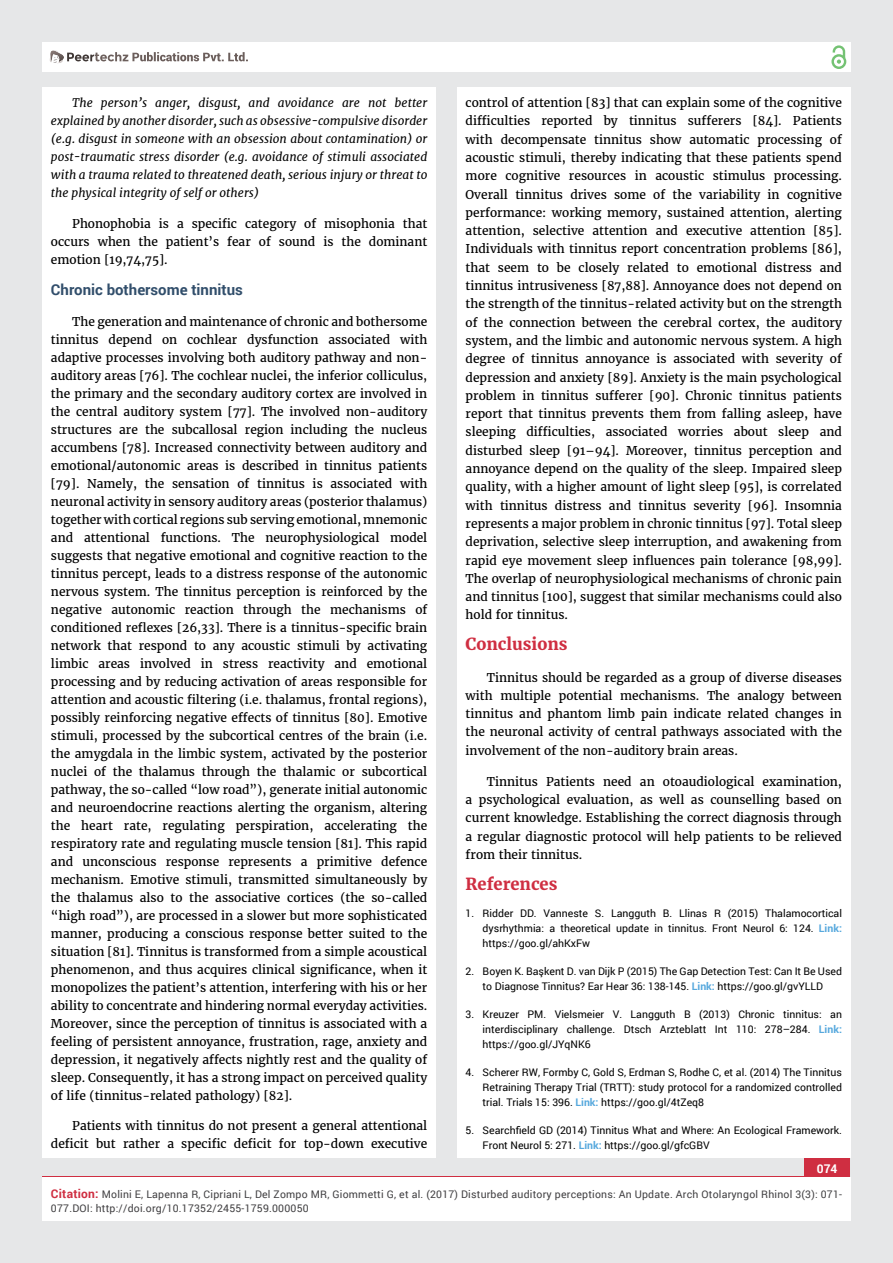
<style>
.page{position:relative;width:893px;height:1263px;background:#e6e7e8}
.page>*{position:absolute;margin:0;border:0;box-sizing:border-box;transform-origin:0 0}
.t1{font:700 16.5px "Merriweather";color:#cf2e41}
.t2{font:700 15px "Roboto";color:#314e6b}
.t3{font:12px/18px "Merriweather";color:#000;text-align:justify}
.t4{font:italic 12px/18px "Merriweather";color:#000;text-align:justify}
.t5{font:700 12px "Roboto";color:#fff}
.t6{font:10.5px/15px "Roboto";color:#000;text-align:justify}
.t7{font:10.5px/13.5px "Roboto";letter-spacing:.02em;color:#414042}
.s1{font-weight:700;color:#56a8dd}
.s2{font-weight:700;font-size:12px;color:#cf2e41}
</style>
<div class="page">
<div style="left:42px;top:43px;width:808px;height:29px;background:#fff"></div>
<div style="left:831px;top:54px;width:15px;height:15px;border:2px solid #74c273;border-radius:50%"></div>
<svg style="left:831px;top:45px;width:15px;height:19px"></svg>
<div style="left:804px;top:1157px;width:46px;height:43px;background:#cf2e41"></div>
<svg style="left:49px;top:50px;width:199px;height:14px"></svg>
<div style="left:42px;top:1177px;width:808px;height:43px;background:#fff"></div>
<div style="left:42px;top:87px;width:394px;height:1071px;background:#fff"></div>
<div style="left:457px;top:87px;width:393px;height:1071px;background:#fff"></div>
<p class="t4" style="left:51px;top:94px;width:378px;text-indent:21px">The person’s anger, disgust, and avoidance are not better explained by another disorder, such as obsessive-compulsive disorder (e.g. disgust in someone with an obsession about contamination) or post-traumatic stress disorder (e.g. avoidance of stimuli associated with a trauma related to threatened death, serious injury or threat to the physical integrity of self or others)</p>
<p class="t3" style="left:51px;top:215px;width:378px;text-indent:21px">Phonophobia is a specific category of misophonia that occurs when the patient’s fear of sound is the dominant emotion [19,74,75].</p>
<p class="t2" style="left:51px;top:279px;width:193px">Chronic bothersome tinnitus</p>
<p class="t3" style="left:51px;top:312px;width:378px;text-indent:21px">The generation and maintenance of chronic and bothersome tinnitus depend on cochlear dysfunction associated with adaptive processes involving both auditory pathway and non&shy;auditory areas [76]. The cochlear nuclei, the inferior colliculus, the primary and the secondary auditory cortex are involved in the central auditory system [77]. The involved non-auditory structures are the subcallosal region including the nucleus accumbens [78]. Increased connectivity between auditory and emotional/autonomic areas is described in tinnitus patients [79]. Namely, the sensation of tinnitus is associated with neuronal activity in sensory auditory areas (posterior thalamus) together with cortical regions sub serving emotional, mnemonic and attentional functions. The neurophysiological model suggests that negative emotional and cognitive reaction to the tinnitus percept, leads to a distress response of the autonomic nervous system. The tinnitus perception is reinforced by the negative autonomic reaction through the mechanisms of conditioned reflexes [26,33]. There is a tinnitus-specific brain network that respond to any acoustic stimuli by activating limbic areas involved in stress reactivity and emotional processing and by reducing activation of areas responsible for attention and acoustic filtering (i.e. thalamus, frontal regions), possibly reinforcing negative effects of tinnitus [80]. Emotive stimuli, processed by the subcortical centres of the brain (i.e. the amygdala in the limbic system, activated by the posterior nuclei of the thalamus through the thalamic or subcortical pathway, the so-called “low road”), generate initial autonomic and neuroendocrine reactions alerting the organism, altering the heart rate, regulating perspiration, accelerating the respiratory rate and regulating muscle tension [81]. This rapid and unconscious response represents a primitive defence mechanism. Emotive stimuli, transmitted simultaneously by the thalamus also to the associative cortices (the so-called “high road”), are processed in a slower but more sophisticated manner, producing a conscious response better suited to the situation [81]. Tinnitus is transformed from a simple acoustical phenomenon, and thus acquires clinical significance, when it monopolizes the patient’s attention, interfering with his or her ability to concentrate and hindering normal everyday activities.<br>Moreover, since the perception of tinnitus is associated with a feeling of persistent annoyance, frustration, rage, anxiety and depression, it negatively affects nightly rest and the quality of sleep. Consequently, it has a strong impact on perceived quality of life (tinnitus-related pathology) [82].</p>
<p class="t3" style="left:51px;top:1117px;width:378px;text-align:right">Patients with tinnitus do not present a general attentional deficit but rather a specific deficit for top-down executive</p>
<p class="t3" style="left:466px;top:94px;width:378px">control of attention [83] that can explain some of the cognitive difficulties reported by tinnitus sufferers [84]. Patients with decompensate tinnitus show automatic processing of acoustic stimuli, thereby indicating that these patients spend more cognitive resources in acoustic stimulus processing.<br>Overall tinnitus drives some of the variability in cognitive performance: working memory, sustained attention, alerting attention, selective attention and executive attention [85].<br>Individuals with tinnitus report concentration problems [86], that seem to be closely related to emotional distress and tinnitus intrusiveness [87,88]. Annoyance does not depend on the strength of the tinnitus-related activity but on the strength of the connection between the cerebral cortex, the auditory system, and the limbic and autonomic nervous system. A high degree of tinnitus annoyance is associated with severity of depression and anxiety [89]. Anxiety is the main psychological problem in tinnitus sufferer [90]. Chronic tinnitus patients report that tinnitus prevents them from falling asleep, have sleeping difficulties, associated worries about sleep and disturbed sleep [91–94]. Moreover, tinnitus perception and annoyance depend on the quality of the sleep. Impaired sleep quality, with a higher amount of light sleep [95], is correlated with tinnitus distress and tinnitus severity [96]. Insomnia represents a major problem in chronic tinnitus [97]. Total sleep deprivation, selective sleep interruption, and awakening from rapid eye movement sleep influences pain tolerance [98,99].<br>The overlap of neurophysiological mechanisms of chronic pain and tinnitus [100], suggest that similar mechanisms could also hold for tinnitus.</p>
<h1 class="t1" style="left:466px;top:634px;width:103px">Conclusions</h1>
<p class="t3" style="left:466px;top:668px;width:378px;text-indent:21px">Tinnitus should be regarded as a group of diverse diseases with multiple potential mechanisms. The analogy between tinnitus and phantom limb pain indicate related changes in the neuronal activity of central pathways associated with the involvement of the non-auditory brain areas.</p>
<p class="t3" style="left:466px;top:772px;width:378px;text-indent:21px">Tinnitus Patients need an otoaudiological examination, a psychological evaluation, as well as counselling based on current knowledge. Establishing the correct diagnosis through a regular diagnostic protocol will help patients to be relieved from their tinnitus.</p>
<h1 class="t1" style="left:466px;top:874px;width:93px">References</h1>
<p class="t6" style="left:483px;top:906px;width:361px;text-indent:-17px">1. Ridder DD. Vanneste S. Langguth B. Llinas R (2015) Thalamocortical dysrhythmia: a theoretical update in tinnitus. Front Neurol 6: 124. <span class="s1">Link: </span>https://goo.gl/ahKxFw</p>
<p class="t6" style="left:466px;top:964px;width:378px;text-align:center">2. Boyen K. Başkent D. van Dijk P (2015) The Gap Detection Test: Can It Be Used to Diagnose Tinnitus? Ear Hear 36: 138-145. <span class="s1">Link:</span> https://goo.gl/gvYLLD</p>
<p class="t6" style="left:483px;top:1006px;width:361px;text-indent:-17px">3. Kreuzer PM. Vielsmeier V. Langguth B (2013) Chronic tinnitus: an interdisciplinary challenge. Dtsch Arzteblatt Int 110: 278–284. <span class="s1">Link: </span>https://goo.gl/JYqNK6</p>
<p class="t6" style="left:483px;top:1064px;width:361px;text-indent:-17px">4. Scherer RW, Formby C, Gold S, Erdman S, Rodhe C, et al. (2014) The Tinnitus Retraining Therapy Trial (TRTT): study protocol for a randomized controlled trial. Trials 15: 396. <span class="s1">Link:</span> https://goo.gl/4tZeq8</p>
<p class="t6" style="left:483px;top:1122px;width:361px;text-indent:-17px">5. Searchfield GD (2014) Tinnitus What and Where: An Ecological Framework.<br>Front Neurol 5: 271. <span class="s1">Link:</span> https://goo.gl/gfcGBV</p>
<p class="t5" style="left:817px;top:1161px;width:22px">074</p>
<p class="t7" style="left:51px;top:1188px;width:792px"><span class="s2">Citation:</span> Molini E, Lapenna R, Cipriani L, Del Zompo MR, Giommetti G, et al. (2017) Disturbed auditory perceptions: An Update. Arch Otolaryngol Rhinol 3(3): 071-<br>077.DOI: http://doi.org/10.17352/2455-1759.000050</p>
</div>
